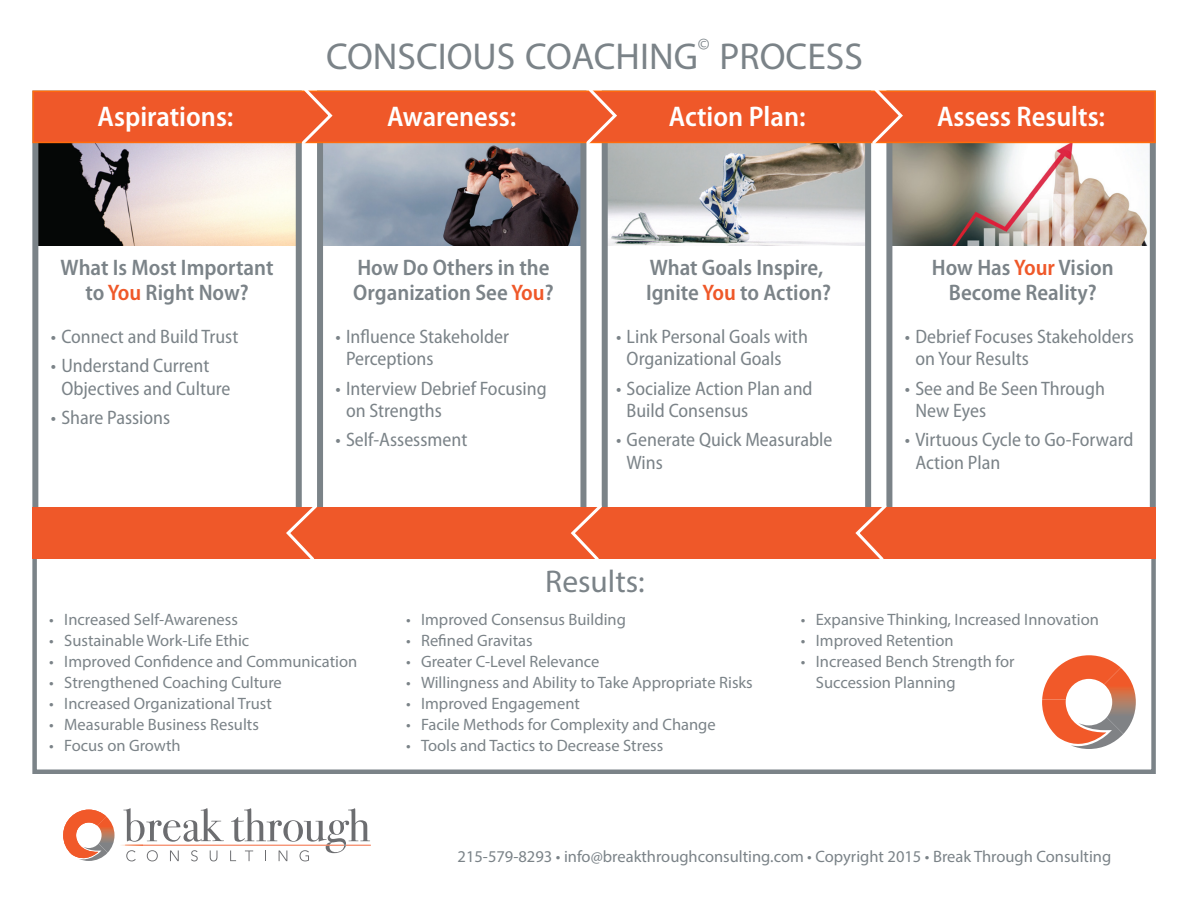
<style>
.page{position:relative;width:1188px;height:918px;background:#fff}
.page>*{position:absolute;margin:0;border:0;box-sizing:border-box;transform-origin:0 0}
.t1{font:37.5px "Myriad Pro";color:#7b8388}
.t2{font:31.5px "Myriad Pro";color:#7b8388}
.A_Heads{font:600 semi-condensed 28.5px "Myriad Pro";color:#fff}
.What_is{font:600 semi-condensed 22.5px/25.5px "Myriad Pro";color:#7b8388}
.body{font:semi-condensed 19.5px/22.5px "Myriad Pro";color:#7b8388}
.t3{font:17.55px "Myriad Pro";color:#7b8388}
.result_bullet{font:16.5px/21px "Myriad Pro";color:#7b8388}
.s1{color:#ef5829}
</style>
<div class="page">
<div style="left:32px;top:513px;width:1124px;height:261px;border:4px solid #7b8388"></div>
<img style="left:609px;top:143px;width:255px;height:102px">
<img style="left:39px;top:143px;width:256px;height:102px">
<img style="left:893px;top:143px;width:256px;height:102px">
<img style="left:324px;top:143px;width:255px;height:102px">
<div style="left:32px;top:91px;width:270px;height:467px;border:6px solid #7b8388"></div>
<div style="left:317px;top:91px;width:269px;height:467px;border:6px solid #7b8388"></div>
<div style="left:602px;top:91px;width:269px;height:467px;border:6px solid #7b8388"></div>
<div style="left:886px;top:91px;width:270px;height:467px;border:6px solid #7b8388"></div>
<div style="left:32px;top:91px;width:1124px;height:52px;background:#ef5829;border:2px solid #ff6b0d"></div>
<div style="left:32px;top:507px;width:1124px;height:51px;background:#ef5829"></div>
<svg style="left:299px;top:90px;width:36px;height:57px"></svg>
<svg style="left:853px;top:502px;width:36px;height:57px"></svg>
<svg style="left:569px;top:502px;width:35px;height:57px"></svg>
<svg style="left:284px;top:502px;width:36px;height:57px"></svg>
<svg style="left:584px;top:90px;width:35px;height:57px"></svg>
<svg style="left:869px;top:90px;width:36px;height:57px"></svg>
<svg style="left:1042px;top:655px;width:94px;height:94px"></svg>
<svg style="left:63px;top:808px;width:308px;height:54px"></svg>
<p class="t1" style="left:326px;top:33px;width:373px">CONSCIOUS COACHING</p>
<p class="t3" style="left:698px;top:33px;width:13px">©</p>
<p class="t1" style="left:720px;top:33px;width:145px">PROCESS</p>
<p class="A_Heads" style="left:98px;top:99px;width:137px">Aspirations:</p>
<p class="A_Heads" style="left:387px;top:99px;width:131px">Awareness:</p>
<p class="A_Heads" style="left:669px;top:99px;width:138px">Action Plan:</p>
<p class="A_Heads" style="left:937px;top:99px;width:170px">Assess Results:</p>
<p class="What_is" style="left:61px;top:254px;width:214px;text-align:center">What Is Most Important to <span class="s1">You</span> Right Now?</p>
<p class="body" style="left:51px;top:325px;width:189px">• Connect and Build Trust</p>
<p class="body" style="left:61px;top:354px;width:171px;text-indent:-10px">• Understand Current<br>Objectives and Culture</p>
<p class="body" style="left:51px;top:406px;width:121px">• Share Passions</p>
<p class="What_is" style="left:353px;top:254px;width:202px">How Do Others in the<br>Organization See <span class="s1">You</span>?</p>
<p class="body" style="left:346px;top:325px;width:165px;text-indent:-10px">• Influence Stakeholder<br>Perceptions</p>
<p class="body" style="left:346px;top:377px;width:202px;text-indent:-10px">• Interview Debrief Focusing on Strengths</p>
<p class="body" style="left:336px;top:428px;width:133px">• Self-Assessment</p>
<p class="What_is" style="left:646px;top:254px;width:187px">What Goals Inspire,<br>Ignite <span class="s1">You</span> to Action?</p>
<p class="body" style="left:627px;top:325px;width:183px;text-indent:-10px">• Link Personal Goals with<br>Organizational Goals</p>
<p class="body" style="left:627px;top:377px;width:188px;text-indent:-10px">• Socialize Action Plan and<br>Build Consensus</p>
<p class="body" style="left:627px;top:428px;width:207px;text-indent:-10px">• Generate Quick Measurable<br>Wins</p>
<p class="t2" style="left:545px;top:562px;width:101px">Results:</p>
<p class="What_is" style="left:932px;top:254px;width:183px;text-align:center">How Has <span class="s1">Your</span> Vision<br>Become Reality?</p>
<p class="body" style="left:915px;top:325px;width:220px;text-indent:-10px">• Debrief Focuses Stakeholders on Your Results</p>
<p class="body" style="left:915px;top:377px;width:191px;text-indent:-10px">• See and Be Seen Through<br>New Eyes</p>
<p class="body" style="left:915px;top:428px;width:220px;text-indent:-10px">• Virtuous Cycle to Go-Forward<br>Action Plan</p>
<p class="result_bullet" style="left:49px;top:608px;width:190px">• Increased Self-Awareness</p>
<p class="result_bullet" style="left:49px;top:629px;width:202px">• Sustainable Work-Life Ethic</p>
<p class="result_bullet" style="left:49px;top:650px;width:310px">• Improved Confidence and Communication</p>
<p class="result_bullet" style="left:49px;top:671px;width:234px">• Strengthened Coaching Culture</p>
<p class="result_bullet" style="left:49px;top:692px;width:224px">• Increased Organizational Trust</p>
<p class="result_bullet" style="left:49px;top:713px;width:211px">• Measurable Business Results</p>
<p class="result_bullet" style="left:49px;top:734px;width:133px">• Focus on Growth</p>
<p class="result_bullet" style="left:406px;top:608px;width:221px">• Improved Consensus Building</p>
<p class="result_bullet" style="left:406px;top:629px;width:128px">• Refined Gravitas</p>
<p class="result_bullet" style="left:406px;top:650px;width:195px">• Greater C-Level Relevance</p>
<p class="result_bullet" style="left:406px;top:671px;width:348px">• Willingness and Ability to Take Appropriate Risks</p>
<p class="result_bullet" style="left:406px;top:692px;width:175px">• Improved Engagement</p>
<p class="result_bullet" style="left:406px;top:713px;width:311px">• Facile Methods for Complexity and Change</p>
<p class="result_bullet" style="left:406px;top:734px;width:259px">• Tools and Tactics to Decrease Stress</p>
<p class="result_bullet" style="left:801px;top:608px;width:300px">• Expansive Thinking, Increased Innovation</p>
<p class="result_bullet" style="left:801px;top:629px;width:154px">• Improved Retention</p>
<p class="result_bullet" style="left:816px;top:650px;width:200px;text-indent:-15px">• Increased Bench Strength for<br>Succession Planning</p>
<p class="result_bullet" style="left:458px;top:845px;width:655px">215-579-8293 • info@breakthroughconsulting.com • Copyright 2015 • Break Through Consulting</p>
</div>
